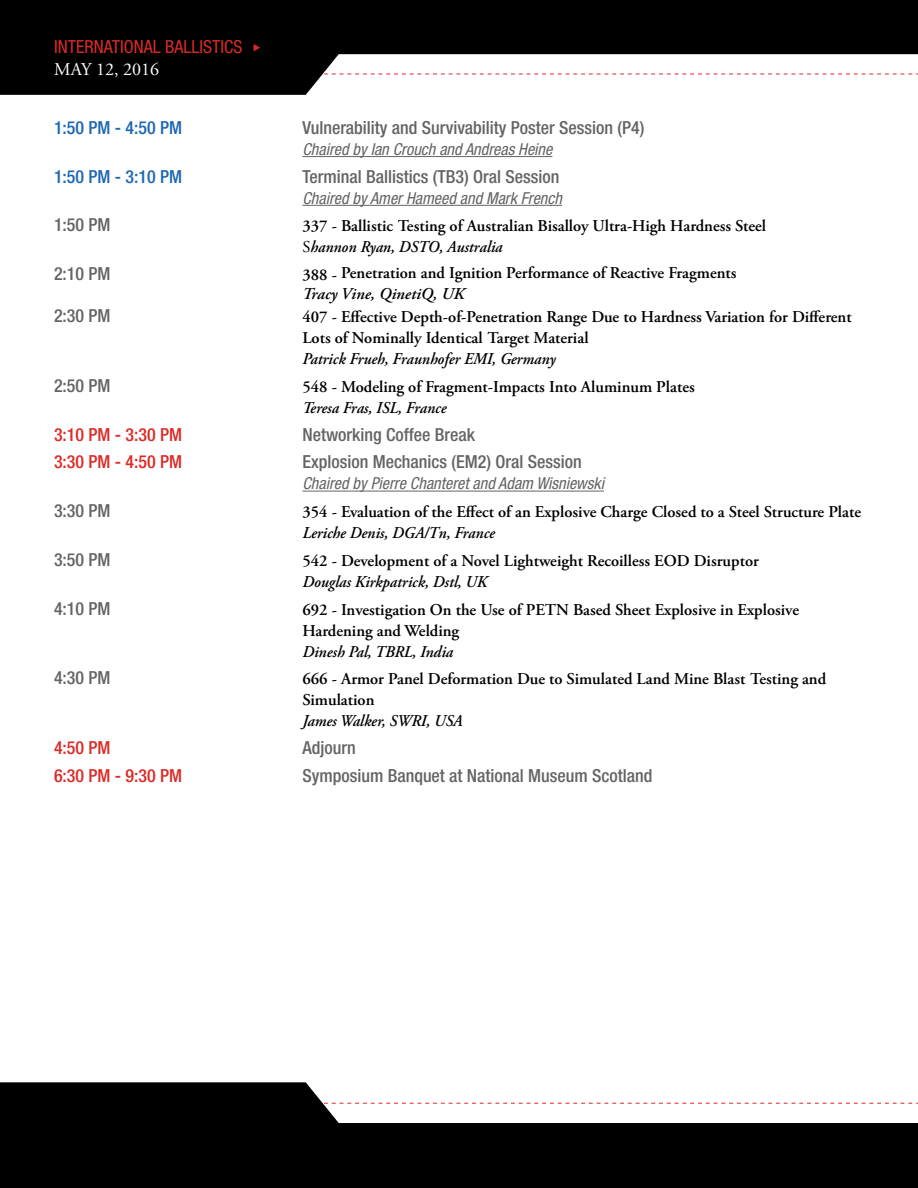
<style>
.page{position:relative;width:918px;height:1188px;background:#fff}
.page>*{position:absolute;margin:0;border:0;box-sizing:border-box;transform-origin:0 0}
.t1{font:500 condensed 18px "Helvetica Neue LT Std";color:#636466}
.t2{font:500 condensed 18px "Helvetica Neue LT Std";color:#db2b27}
.t3{font:500 condensed 18px "Helvetica Neue LT Std";color:#1d67b2}
.t4{font:condensed 18px "Helvetica Neue LT Std";color:#db2b27}
.t5{font:18px "Adobe Garamond Pro";color:#fff}
.t6{font:600 16.5px/21px "Adobe Garamond Pro";color:#000}
.t7{font:italic 600 16.5px "Adobe Garamond Pro";color:#000;scale:.94 1}
.t8{font:italic condensed 16.5px "Helvetica Neue LT Std";color:#636466}
.t9{font:italic 600 16.5px "Adobe Garamond Pro";color:#000}
.s1{font-weight:400}
.s2{font-style:italic}
</style>
<div class="page">
<svg style="left:0;top:0;width:918px;height:95px;fill:#000"></svg>
<svg style="left:324px;top:73px;width:594px;height:1px"></svg>
<svg style="left:0;top:1082px;width:918px;height:106px;fill:#000"></svg>
<svg style="left:324px;top:1103px;width:594px;height:1px"></svg>
<hr style="left:302px;top:156px;width:250px;height:1px;background:#636466">
<hr style="left:302px;top:205px;width:260px;height:1px;background:#636466">
<hr style="left:302px;top:491px;width:302px;height:1px;background:#636466">
<svg style="left:254px;top:44px;width:6px;height:7px"></svg>
<p class="t4" style="left:54px;top:37px;width:190px">INTERNATIONAL BALLISTICS</p>
<p class="t5" style="left:54px;top:58px;width:106px">MAY 12, 2016</p>
<p class="t3" style="left:54px;top:117px;width:130px">1:50 PM - 4:50 PM</p>
<p class="t1" style="left:302px;top:117px;width:344px">Vulnerability and Survivability Poster Session (P4)</p>
<p class="t8" style="left:302px;top:140px;width:252px">Chaired by Ian Crouch and Andreas Heine</p>
<p class="t3" style="left:54px;top:166px;width:130px">1:50 PM - 3:10 PM</p>
<p class="t1" style="left:302px;top:166px;width:258px">Terminal Ballistics (TB3) Oral Session</p>
<p class="t8" style="left:302px;top:188px;width:261px">Chaired by Amer Hameed and Mark French</p>
<p class="t1" style="left:54px;top:214px;width:58px">1:50 PM</p>
<p class="t6" style="left:302px;top:216px;width:465px">337 - Ballistic Testing of Australian Bisalloy Ultra-High Hardness Steel<br><span class="s1">S</span><span class="s2">hannon Ryan, DSTO, Australia</span></p>
<p class="t1" style="left:54px;top:263px;width:58px">2:10 PM</p>
<p class="t6" style="left:302px;top:262px;width:436px">388 - Penetration and Ignition Performance of Reactive Fragments</p>
<p class="t9" style="left:302px;top:284px;width:163px">Tracy Vine, QinetiQ, UK</p>
<p class="t1" style="left:54px;top:305px;width:58px">2:30 PM</p>
<p class="t6" style="left:302px;top:307px;width:551px">407 - Effective Depth-of-Penetration Range Due to Hardness Variation for Different<br>Lots of Nominally Identical Target Material</p>
<p class="t7" style="left:302px;top:349px;width:271px">Patrick Frueh, Fraunhofer EMI, Germany</p>
<p class="t1" style="left:54px;top:375px;width:58px">2:50 PM</p>
<p class="t6" style="left:302px;top:376px;width:394px">548 - Modeling of Fragment-Impacts Into Aluminum Plates</p>
<p class="t7" style="left:302px;top:398px;width:155px">Teresa Fras, ISL, France</p>
<p class="t2" style="left:54px;top:424px;width:130px">3:10 PM - 3:30 PM</p>
<p class="t1" style="left:302px;top:424px;width:174px">Networking Coffee Break</p>
<p class="t2" style="left:54px;top:451px;width:130px">3:30 PM - 4:50 PM</p>
<p class="t1" style="left:302px;top:451px;width:281px">Explosion Mechanics (EM2) Oral Session</p>
<p class="t8" style="left:302px;top:474px;width:303px">Chaired by Pierre Chanteret and Adam Wisniewski</p>
<p class="t1" style="left:54px;top:500px;width:58px">3:30 PM</p>
<p class="t6" style="left:302px;top:502px;width:560px">354 - Evaluation of the Effect of an Explosive Charge Closed to a Steel Structure Plate</p>
<p class="t7" style="left:302px;top:523px;width:206px">Leriche Denis, DGA/Tn, France</p>
<p class="t1" style="left:54px;top:549px;width:58px">3:50 PM</p>
<p class="t6" style="left:302px;top:550px;width:458px">542 - Development of a Novel Lightweight Recoilless EOD Disruptor</p>
<p class="t7" style="left:302px;top:572px;width:198px">Douglas Kirkpatrick, Dstl, UK</p>
<p class="t1" style="left:54px;top:598px;width:58px">4:10 PM</p>
<p class="t6" style="left:302px;top:599px;width:498px">692 - Investigation On the Use of PETN Based Sheet Explosive in Explosive<br>Hardening and Welding</p>
<p class="t7" style="left:302px;top:642px;width:162px">Dinesh Pal, TBRL, India</p>
<p class="t1" style="left:54px;top:667px;width:58px">4:30 PM</p>
<p class="t6" style="left:302px;top:669px;width:525px">666 - Armor Panel Deformation Due to Simulated Land Mine Blast Testing and<br>Simulation</p>
<p class="t7" style="left:302px;top:712px;width:172px">James Walker, SWRI, USA</p>
<p class="t2" style="left:54px;top:737px;width:58px">4:50 PM</p>
<p class="t1" style="left:302px;top:737px;width:55px">Adjourn</p>
<p class="t2" style="left:54px;top:765px;width:130px">6:30 PM - 9:30 PM</p>
<p class="t1" style="left:302px;top:765px;width:352px">Symposium Banquet at National Museum Scotland</p>
</div>
